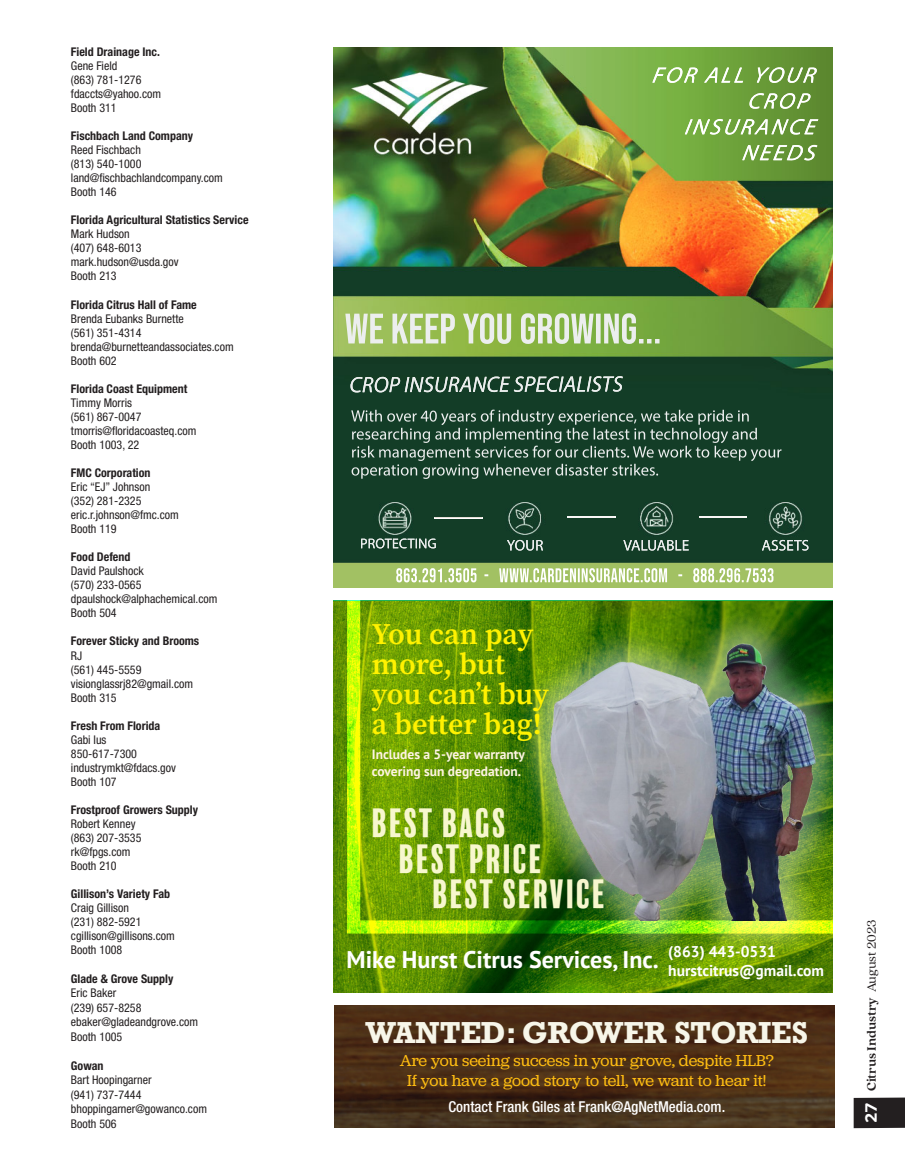
<style>
.page{position:relative;width:905px;height:1175px;background:#fff}
.page>*{position:absolute;margin:0;border:0;box-sizing:border-box;transform-origin:0 0}
.t1{font:37.5px "Balboa Plus Fill";color:#f7f7ce}
.t2{font:600 30px/30px "Source Serif Pro";letter-spacing:-.005em;color:#fff101}
.t3{font:700 28.5px "Rockwell";color:#f7f6e9}
.t4{font:700 24px "PT Sans";color:#fff}
.t5{font:16.5px "Jubilat";letter-spacing:-.005em;color:#fdbc12}
.t6{font:600 16.5px "Gibson";color:#fff}
.t7{font:700 15.6px/18.6px "PT Sans";color:#fff}
.t8{font:500 condensed 15px "Helvetica Neue LT Std";color:#fff}
.t9{font:700 13.5px/16.2px "PT Sans";color:#fef4e3}
.t10{font:700 13.5px "Quincy CF";color:#231f20}
.t11{font:condensed 12px "Helvetica Neue LT Std";color:#231f20}
.t12{font:700 condensed 12px "Helvetica Neue LT Std";color:#231f20}
.s1{font-weight:400}
</style>
<div class="page">
<div style="left:853px;top:1097px;width:51px;height:31px;background:#231f20"></div>
<img style="left:333px;top:48px;width:499px;height:539px">
<img style="left:667px;top:67px;width:149px;height:16px">
<img style="left:521px;top:313px;width:115px;height:31px">
<img style="left:376px;top:538px;width:60px;height:10px">
<img style="left:515px;top:540px;width:28px;height:10px">
<img style="left:649px;top:540px;width:39px;height:10px">
<img style="left:762px;top:540px;width:46px;height:10px">
<img style="left:547px;top:376px;width:76px;height:16px">
<img style="left:435px;top:517px;width:47px;height:1px">
<img style="left:567px;top:516px;width:48px;height:1px">
<img style="left:699px;top:517px;width:47px;height:1px">
<img style="left:489px;top:409px;width:235px;height:12px">
<img style="left:734px;top:568px;width:39px;height:14px">
<img style="left:334px;top:1005px;width:500px;height:122px">
<img style="left:333px;top:601px;width:499px;height:391px">
<svg style="left:347px;top:600px;width:13px;height:333px"></svg>
<svg style="left:360px;top:920px;width:152px;height:13px"></svg>
<div style="left:512px;top:605px;width:320px;height:355px;background:#fff;opacity:.4"></div>
<img style="left:526px;top:633px;width:306px;height:287px">
<p class="t12" style="left:71px;top:44px;width:91px">Field Drainage Inc.</p>
<p class="t11" style="left:71px;top:59px;width:48px">Gene Field</p>
<p class="t11" style="left:71px;top:73px;width:72px">(863) 781-1276</p>
<p class="t11" style="left:71px;top:87px;width:92px">fdaccts@yahoo.com</p>
<p class="t11" style="left:71px;top:101px;width:47px">Booth 311</p>
<p class="t12" style="left:71px;top:128px;width:124px">Fischbach Land Company</p>
<p class="t11" style="left:71px;top:143px;width:71px">Reed Fischbach</p>
<p class="t11" style="left:71px;top:157px;width:72px">(813) 540-1000</p>
<p class="t11" style="left:71px;top:171px;width:153px">land@fischbachlandcompany.com</p>
<p class="t11" style="left:71px;top:185px;width:47px">Booth 146</p>
<p class="t12" style="left:71px;top:213px;width:179px">Florida Agricultural Statistics Service</p>
<p class="t11" style="left:71px;top:227px;width:60px">Mark Hudson</p>
<p class="t11" style="left:71px;top:241px;width:72px">(407) 648-6013</p>
<p class="t11" style="left:71px;top:255px;width:109px">mark.hudson@usda.gov</p>
<p class="t11" style="left:71px;top:269px;width:47px">Booth 213</p>
<p class="t12" style="left:71px;top:297px;width:127px">Florida Citrus Hall of Fame</p>
<p class="t11" style="left:71px;top:311px;width:114px">Brenda Eubanks Burnette</p>
<p class="t11" style="left:71px;top:325px;width:72px">(561) 351-4314</p>
<p class="t11" style="left:71px;top:339px;width:164px">brenda@burnetteandassociates.com</p>
<p class="t11" style="left:71px;top:353px;width:47px">Booth 602</p>
<p class="t12" style="left:71px;top:381px;width:118px">Florida Coast Equipment</p>
<p class="t11" style="left:71px;top:395px;width:63px">Timmy Morris</p>
<p class="t11" style="left:71px;top:409px;width:72px">(561) 867-0047</p>
<p class="t11" style="left:71px;top:424px;width:127px">tmorris@floridacoasteq.com</p>
<p class="t11" style="left:71px;top:438px;width:70px">Booth 1003, 22</p>
<p class="t12" style="left:71px;top:465px;width:81px">FMC Corporation</p>
<p class="t11" style="left:71px;top:480px;width:81px">Eric “EJ” Johnson</p>
<p class="t11" style="left:71px;top:494px;width:72px">(352) 281-2325</p>
<p class="t11" style="left:71px;top:508px;width:109px">eric.r.johnson@fmc.com</p>
<p class="t11" style="left:71px;top:522px;width:47px">Booth 119</p>
<p class="t12" style="left:71px;top:549px;width:61px">Food Defend</p>
<p class="t11" style="left:71px;top:564px;width:74px">David Paulshock</p>
<p class="t11" style="left:71px;top:578px;width:72px">(570) 233-0565</p>
<p class="t11" style="left:71px;top:592px;width:148px">dpaulshock@alphachemical.com</p>
<p class="t11" style="left:71px;top:606px;width:47px">Booth 504</p>
<p class="t12" style="left:71px;top:634px;width:130px">Forever Sticky and Brooms</p>
<p class="t11" style="left:71px;top:648px;width:13px">RJ</p>
<p class="t11" style="left:71px;top:662px;width:72px">(561) 445-5559</p>
<p class="t11" style="left:71px;top:676px;width:124px">visionglassrj82@gmail.com</p>
<p class="t11" style="left:71px;top:690px;width:47px">Booth 315</p>
<p class="t12" style="left:71px;top:718px;width:91px">Fresh From Florida</p>
<p class="t11" style="left:71px;top:732px;width:37px">Gabi Ius</p>
<p class="t11" style="left:71px;top:746px;width:68px">850-617-7300</p>
<p class="t11" style="left:71px;top:760px;width:107px">industrymkt@fdacs.gov</p>
<p class="t11" style="left:71px;top:774px;width:47px">Booth 107</p>
<p class="t12" style="left:71px;top:802px;width:129px">Frostproof Growers Supply</p>
<p class="t11" style="left:71px;top:816px;width:66px">Robert Kenney</p>
<p class="t11" style="left:71px;top:830px;width:72px">(863) 207-3535</p>
<p class="t11" style="left:71px;top:844px;width:61px">rk@fpgs.com</p>
<p class="t11" style="left:71px;top:859px;width:47px">Booth 210</p>
<p class="t12" style="left:71px;top:886px;width:101px">Gillison’s Variety Fab</p>
<p class="t11" style="left:71px;top:901px;width:59px">Craig Gillison</p>
<p class="t11" style="left:71px;top:915px;width:72px">(231) 882-5921</p>
<p class="t11" style="left:71px;top:929px;width:105px">cgillison@gillisons.com</p>
<p class="t11" style="left:71px;top:943px;width:53px">Booth 1008</p>
<p class="t12" style="left:71px;top:971px;width:104px">Glade &amp; Grove Supply</p>
<p class="t11" style="left:71px;top:986px;width:47px">Eric Baker</p>
<p class="t11" style="left:71px;top:1000px;width:72px">(239) 657-8258</p>
<p class="t11" style="left:71px;top:1015px;width:129px">ebaker@gladeandgrove.com</p>
<p class="t11" style="left:71px;top:1029px;width:53px">Booth 1005</p>
<p class="t12" style="left:71px;top:1058px;width:34px">Gowan</p>
<p class="t11" style="left:71px;top:1073px;width:82px">Bart Hoopingarner</p>
<p class="t11" style="left:71px;top:1087px;width:72px">(941) 737-7444</p>
<p class="t11" style="left:71px;top:1102px;width:138px">bhoppingarner@gowanco.com</p>
<p class="t11" style="left:71px;top:1116px;width:47px">Booth 506</p>
<p class="t2" style="left:372px;top:619px;width:178px">You can pay more, but you can’t buy a better bag!</p>
<p class="t9" style="left:372px;top:746px;width:154px">Includes a 5-year warranty covering sun degredation.</p>
<p class="t1" style="left:372px;top:801px;width:137px">BEST BAGS</p>
<p class="t1" style="left:399px;top:837px;width:146px">BEST PRICE</p>
<p class="t1" style="left:432px;top:873px;width:176px">BEST SERVICE</p>
<p class="t4" style="left:346px;top:943px;width:314px">Mike Hurst Citrus Services, Inc.</p>
<p class="t7" style="left:668px;top:942px;width:157px">(863) 443-0531 hurstcitrus@gmail.com</p>
<p class="t3" style="left:365px;top:1013px;width:444px">WANTED: GROWER STORIES</p>
<p class="t5" style="left:400px;top:1050px;width:375px">Are you seeing success in your grove, despite HLB?</p>
<p class="t5" style="left:407px;top:1070px;width:361px">If you have a good story to tell, we want to hear it!</p>
<p class="t8" style="left:448px;top:1097px;width:278px">Contact Frank Giles at Frank@AgNetMedia.com.</p>
<p class="t10" style="left:863px;top:1091px;width:173px;rotate:-90deg">Citrus Industry <span class="s1">August 2023</span></p>
<h3 class="t6" style="left:861px;top:1123px;width:22px;rotate:-90deg">27</h3>
</div>
